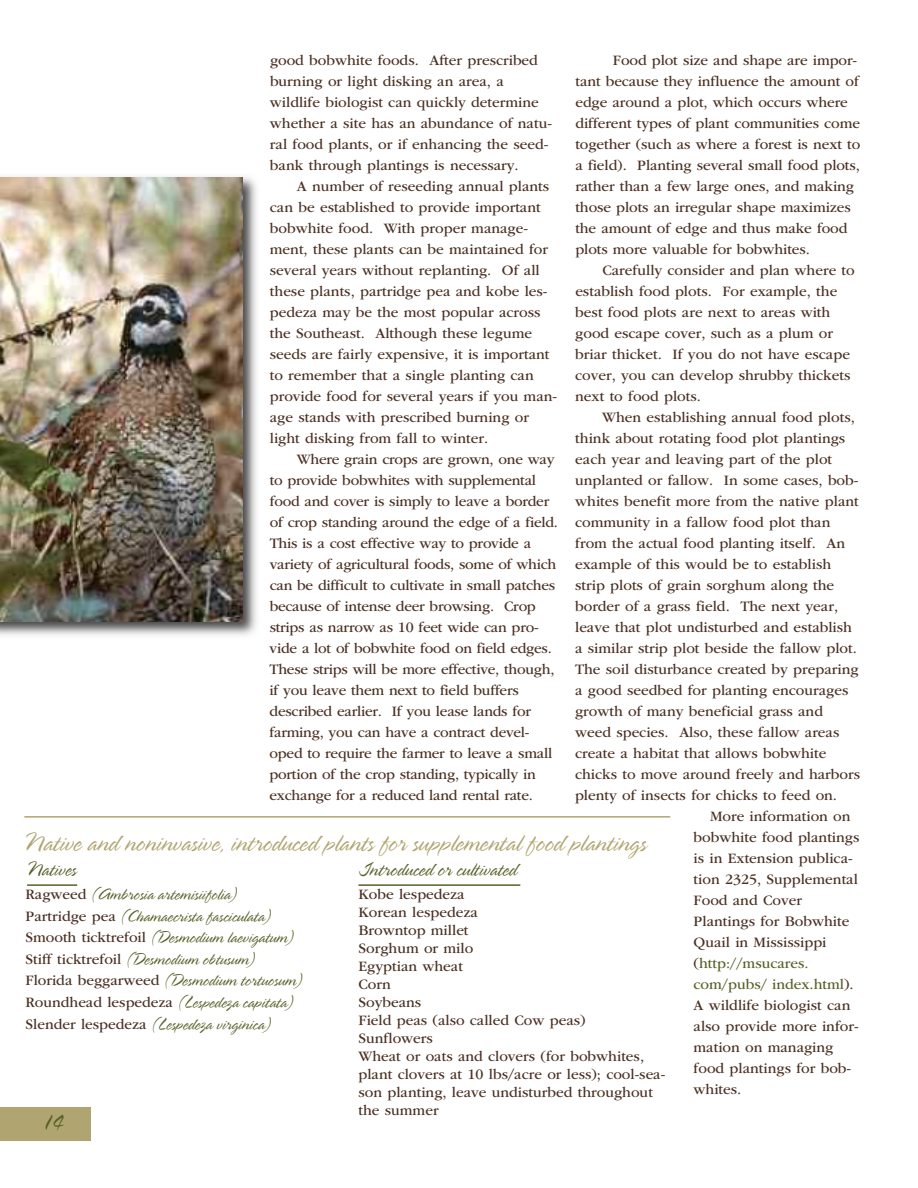
<style>
.page{position:relative;width:918px;height:1188px;background:#fff}
.page>*{position:absolute;margin:0;border:0;box-sizing:border-box;transform-origin:0 0}
.t1{font:300 30px "Spring LP Std";color:#586028}
.t2{font:300 27px "Spring LP Std";color:#b0a570}
.t3{font:300 21px "Spring LP Std";color:#586028}
.t4{font:300 18px/21.6px "Spring LP Std";color:#586028}
.t5{font:15px/21px "ITC Garamond Std";color:#4a3022}
.t6{font:15px "ITC Garamond Std";color:#586028}
.s1{color:#4a3022}
.s2{font-family:"ITC Garamond Std";font-weight:400;font-size:15px;color:#4a3022}
</style>
<div class="page">
<div style="left:0;top:1107px;width:91px;height:34px;background:#b0a570"></div>
<hr style="left:24px;top:816px;width:646px;height:2px;background:#b0a570">
<hr style="left:27px;top:884px;width:50px;height:2px;background:#586028">
<hr style="left:358px;top:884px;width:162px;height:2px;background:#586028">
<img style="left:0;top:176px;width:257px;height:460px">
<img style="left:0;top:178px;width:243px;height:444px">
<p class="t5" style="left:270px;top:51px;width:284px">good bobwhite foods. After prescribed burning or light disking an area, a wildlife biologist can quickly determine whether a site has an abundance of natu&shy;ral food plants, or if enhancing the seed&shy;bank through plantings is necessary.</p>
<p class="t5" style="left:270px;top:177px;width:289px;text-indent:27px">A number of reseeding annual plants can be established to provide important bobwhite food. With proper manage&shy;ment, these plants can be maintained for several years without replanting. Of all these plants, partridge pea and kobe les&shy;pedeza may be the most popular across the Southeast. Although these legume seeds are fairly expensive, it is important to remember that a single planting can provide food for several years if you man&shy;age stands with prescribed burning or light disking from fall to winter.</p>
<p class="t5" style="left:270px;top:450px;width:290px;text-indent:27px">Where grain crops are grown, one way to provide bobwhites with supplemental food and cover is simply to leave a border of crop standing around the edge of a field.<br>This is a cost effective way to provide a variety of agricultural foods, some of which can be difficult to cultivate in small patches because of intense deer browsing. Crop strips as narrow as 10 feet wide can pro&shy;vide a lot of bobwhite food on field edges.<br>These strips will be more effective, though, if you leave them next to field buffers described earlier. If you lease lands for farming, you can have a contract devel&shy;oped to require the farmer to leave a small portion of the crop standing, typically in exchange for a reduced land rental rate.</p>
<p class="t5" style="left:575px;top:51px;width:286px;text-indent:38px">Food plot size and shape are impor&shy;tant because they influence the amount of edge around a plot, which occurs where different types of plant communities come together (such as where a forest is next to a field). Planting several small food plots, rather than a few large ones, and making those plots an irregular shape maximizes the amount of edge and thus make food plots more valuable for bobwhites.</p>
<p class="t5" style="left:575px;top:261px;width:281px;text-indent:27px">Carefully consider and plan where to establish food plots. For example, the best food plots are next to areas with good escape cover, such as a plum or briar thicket. If you do not have escape cover, you can develop shrubby thickets next to food plots.</p>
<p class="t5" style="left:602px;top:408px;width:254px">When establishing annual food plots,</p>
<p class="t5" style="left:575px;top:429px;width:272px">think about rotating food plot plantings</p>
<p class="t5" style="left:575px;top:450px;width:259px">each year and leaving part of the plot</p>
<p class="t5" style="left:575px;top:471px;width:285px">unplanted or fallow. In some cases, bob-</p>
<p class="t5" style="left:575px;top:492px;width:285px">whites benefit more from the native plant</p>
<p class="t5" style="left:575px;top:513px;width:257px">community in a fallow food plot than</p>
<p class="t5" style="left:575px;top:534px;width:272px">from the actual food planting itself. An</p>
<p class="t5" style="left:575px;top:555px;width:258px">example of this would be to establish</p>
<p class="t5" style="left:575px;top:576px;width:261px">strip plots of grain sorghum along the</p>
<p class="t5" style="left:575px;top:597px;width:264px">border of a grass field. The next year,</p>
<p class="t5" style="left:575px;top:618px;width:278px">leave that plot undisturbed and establish</p>
<p class="t5" style="left:575px;top:639px;width:283px">a similar strip plot beside the fallow plot.</p>
<p class="t5" style="left:575px;top:660px;width:285px">The soil disturbance created by preparing</p>
<p class="t5" style="left:575px;top:681px;width:275px">a good seedbed for planting encourages</p>
<p class="t5" style="left:575px;top:702px;width:249px">growth of many beneficial grass and</p>
<p class="t5" style="left:575px;top:723px;width:266px">weed species. Also, these fallow areas</p>
<p class="t5" style="left:575px;top:744px;width:253px">create a habitat that allows bobwhite</p>
<p class="t5" style="left:575px;top:765px;width:287px">chicks to move around freely and harbors</p>
<p class="t5" style="left:575px;top:786px;width:264px">plenty of insects for chicks to feed on.</p>
<p class="t5" style="left:710px;top:807px;width:142px">More information on</p>
<p class="t5" style="left:694px;top:828px;width:167px">bobwhite food plantings</p>
<p class="t5" style="left:694px;top:849px;width:161px">is in Extension publica-</p>
<p class="t5" style="left:694px;top:870px;width:166px">tion 2325, Supplemental</p>
<p class="t5" style="left:694px;top:891px;width:110px">Food and Cover</p>
<p class="t5" style="left:694px;top:912px;width:157px">Plantings for Bobwhite</p>
<p class="t5" style="left:694px;top:933px;width:134px">Quail in Mississippi</p>
<p class="t6" style="left:694px;top:957px;width:117px"><span class="s1">(</span>http://msucares.</p>
<p class="t6" style="left:694px;top:978px;width:162px">com/pubs/ index.html<span class="s1">).</span></p>
<p class="t5" style="left:694px;top:996px;width:158px">A wildlife biologist can</p>
<p class="t5" style="left:694px;top:1017px;width:167px">also provide more infor-</p>
<p class="t5" style="left:694px;top:1038px;width:141px">mation on managing</p>
<p class="t5" style="left:694px;top:1059px;width:159px">food plantings for bob-</p>
<p class="t5" style="left:694px;top:1080px;width:49px">whites.</p>
<h2 class="t2" style="left:22px;top:834px;width:626px">Native and noninvasive, introduced plants for supplemental food plantings</h2>
<h3 class="t3" style="left:26px;top:863px;width:53px">Natives</h3>
<p class="t4" style="left:26px;top:884px;width:279px"><span class="s2">Ragweed</span> (Ambrosia artemisiifolia)<br><span class="s2">Partridge pea</span> (Chamaecrista fasciculata)<br><span class="s2">Smooth ticktrefoil</span> (Desmodium laevigatum)<br><span class="s2">Stiff ticktrefoil</span> (Desmodium obtusum)<br><span class="s2">Florida beggarweed</span> (Desmodium tortuosum)<br><span class="s2">Roundhead lespedeza</span> (Lespedeza capitata)<br><span class="s2">Slender lespedeza</span> (Lespedeza virginica)</p>
<h3 class="t3" style="left:359px;top:863px;width:160px">Introduced or cultivated</h3>
<p class="t5" style="left:358px;top:886px;width:308px;line-height:18px">Kobe lespedeza<br>Korean lespedeza<br>Browntop millet<br>Sorghum or milo<br>Egyptian wheat<br>Corn<br>Soybeans<br>Field peas (also called Cow peas)<br>Sunflowers<br>Wheat or oats and clovers (for bobwhites, plant clovers at 10 lbs/acre or less); cool-sea&shy;son planting, leave undisturbed throughout the summer</p>
<h1 class="t1" style="left:44px;top:1110px;width:21px">14</h1>
</div>
